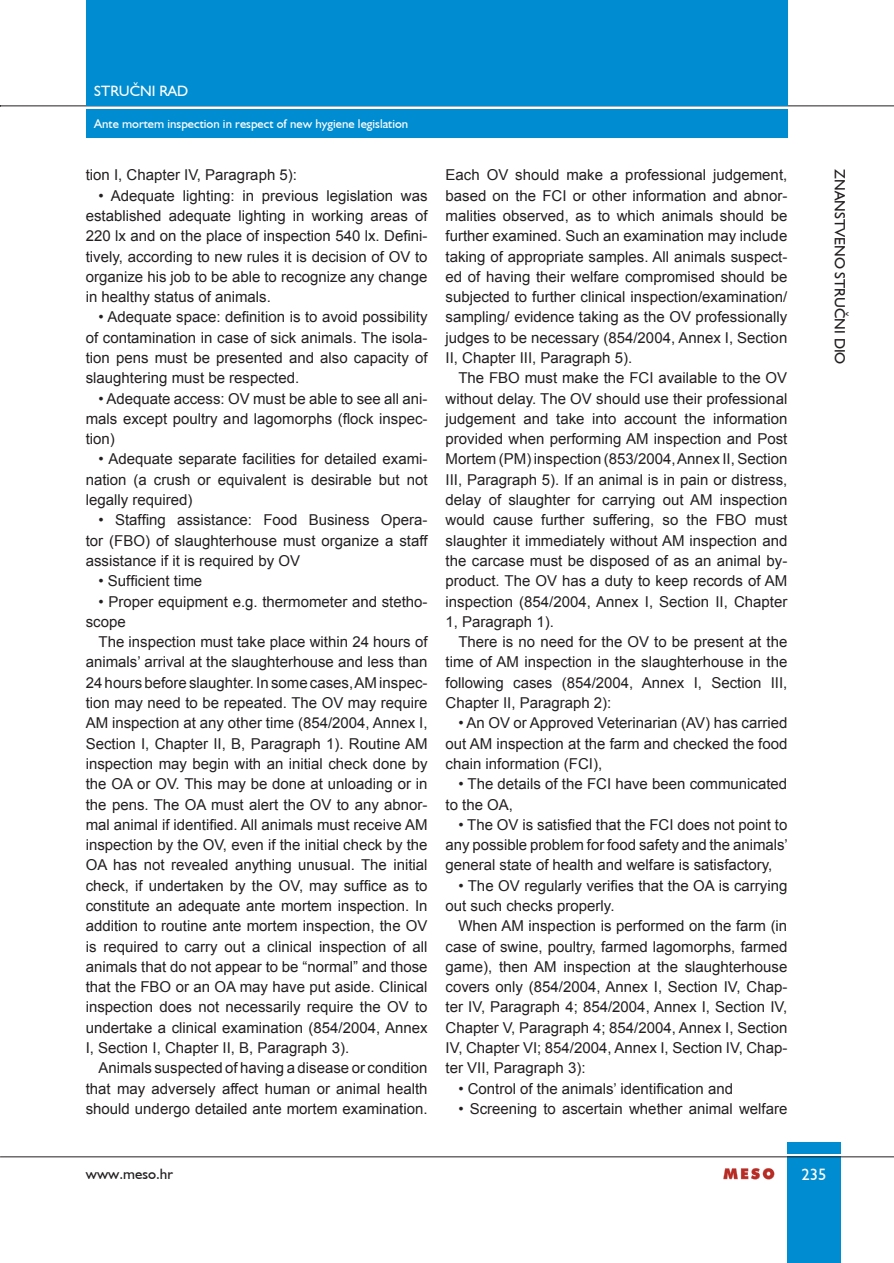
<style>
.page{position:relative;width:894px;height:1263px;background:#fff}
.page>*{position:absolute;margin:0;border:0;box-sizing:border-box;transform-origin:0 0}
.t1{font:16.5px "Humanist 521 BT";color:#fff}
.t2{font:15px/20.2px "Arial";color:#231f20;text-align:justify}
.t3{font:15px "Humanist 521 BT";color:#231f20}
.t4{font:15px "Humanist 521 BT";color:#fff}
.t5{font:12.75px "Humanist 521 BT";color:#fff}
</style>
<div class="page">
<svg style="left:723px;top:1168px;width:51px;height:11px"></svg>
<hr style="left:1px;top:105px;width:893px;height:1px;background:#231f20">
<div style="left:86px;top:0;width:701px;height:106px;background:#008cd0"></div>
<div style="left:787px;top:1156px;width:54px;height:106px;background:#008cd0"></div>
<hr style="left:1px;top:1156px;width:893px;height:1px;background:#231f20">
<div style="left:787px;top:1142px;width:54px;height:11px;background:#008cd0"></div>
<div style="left:86px;top:109px;width:701px;height:28px;background:#008cd0"></div>
<p class="t4" style="left:94px;top:82px;width:96px">STRUČNI RAD</p>
<p class="t5" style="left:94px;top:116px;width:315px">Ante mortem inspection in respect of new hygiene legislation</p>
<p class="t5" style="left:94px;top:116px;width:466px">Utjecaj postupaka uzorkovanja na mikrobiološku ispravnost amirnica animalnog podrijetla</p>
<p class="t2" style="left:86px;top:165px;width:213px">tion I, Chapter IV, Paragraph 5):</p>
<p class="t2" style="left:86px;top:185px;width:343px;text-indent:13px">• Adequate lighting: in previous legislation was established adequate lighting in working areas of 220 lx and on the place of inspection 540 lx. Defini&shy;tively, according to new rules it is decision of OV to organize his job to be able to recognize any change in healthy status of animals.</p>
<p class="t2" style="left:86px;top:307px;width:343px;text-indent:13px">• Adequate space: definition is to avoid possibility of contamination in case of sick animals. The isola&shy;tion pens must be presented and also capacity of slaughtering must be respected.</p>
<p class="t2" style="left:86px;top:388px;width:343px;text-indent:13px">• Adequate access: OV must be able to see all ani&shy;mals except poultry and lagomorphs (flock inspec&shy;tion)</p>
<p class="t2" style="left:86px;top:449px;width:343px;text-indent:13px">• Adequate separate facilities for detailed exami&shy;nation (a crush or equivalent is desirable but not legally required)</p>
<p class="t2" style="left:86px;top:510px;width:343px;text-indent:13px">• Staffing assistance: Food Business Opera&shy;tor (FBO) of slaughterhouse must organize a staff assistance if it is required by OV</p>
<p class="t2" style="left:99px;top:571px;width:105px">• Sufficient time</p>
<p class="t2" style="left:86px;top:591px;width:343px;text-indent:13px">• Proper equipment e.g. thermometer and stetho&shy;scope</p>
<p class="t2" style="left:86px;top:632px;width:343px;text-indent:13px">The inspection must take place within 24 hours of animals’ arrival at the slaughterhouse and less than 24 hours before slaughter. In some cases, AM inspec&shy;tion may need to be repeated. The OV may require AM inspection at any other time (854/2004, Annex I, Section I, Chapter II, B, Paragraph 1). Routine AM inspection may begin with an initial check done by the OA or OV. This may be done at unloading or in the pens. The OA must alert the OV to any abnor&shy;mal animal if identified. All animals must receive AM inspection by the OV, even if the initial check by the OA has not revealed anything unusual. The initial check, if undertaken by the OV, may suffice as to constitute an adequate ante mortem inspection. In addition to routine ante mortem inspection, the OV is required to carry out a clinical inspection of all animals that do not appear to be “normal” and those that the FBO or an OA may have put aside. Clinical inspection does not necessarily require the OV to undertake a clinical examination (854/2004, Annex I, Section I, Chapter II, B, Paragraph 3).</p>
<p class="t2" style="left:86px;top:1057px;width:343px;text-indent:13px">Animals suspected of having a disease or condition that may adversely affect human or animal health should undergo detailed ante mortem examination.</p>
<p class="t2" style="left:446px;top:165px;width:343px">Each OV should make a professional judgement, based on the FCI or other information and abnor&shy;malities observed, as to which animals should be further examined. Such an examination may include taking of appropriate samples. All animals suspect&shy;ed of having their welfare compromised should be subjected to further clinical inspection/examination/ sampling/ evidence taking as the OV professionally judges to be necessary (854/2004, Annex I, Section II, Chapter III, Paragraph 5).</p>
<p class="t2" style="left:446px;top:368px;width:343px;text-indent:13px">The FBO must make the FCI available to the OV without delay. The OV should use their professional judgement and take into account the information provided when performing AM inspection and Post Mortem (PM) inspection (853/2004, Annex II, Section III, Paragraph 5). If an animal is in pain or distress, delay of slaughter for carrying out AM inspection would cause further suffering, so the FBO must slaughter it immediately without AM inspection and the carcase must be disposed of as an animal by&shy;product. The OV has a duty to keep records of AM inspection (854/2004, Annex I, Section II, Chapter 1, Paragraph 1).</p>
<p class="t2" style="left:446px;top:632px;width:343px;text-indent:13px">There is no need for the OV to be present at the time of AM inspection in the slaughterhouse in the following cases (854/2004, Annex I, Section III, Chapter II, Paragraph 2):</p>
<p class="t2" style="left:446px;top:713px;width:343px;text-indent:13px">• An OV or Approved Veterinarian (AV) has carried out AM inspection at the farm and checked the food chain information (FCI),</p>
<p class="t2" style="left:446px;top:774px;width:343px;text-indent:13px">• The details of the FCI have been communicated to the OA,</p>
<p class="t2" style="left:446px;top:814px;width:344px;text-indent:13px">• The OV is satisfied that the FCI does not point to any possible problem for food safety and the animals’ general state of health and welfare is satisfactory,</p>
<p class="t2" style="left:446px;top:875px;width:343px;text-indent:13px">• The OV regularly verifies that the OA is carrying out such checks properly.</p>
<p class="t2" style="left:446px;top:915px;width:343px;text-indent:13px">When AM inspection is performed on the farm (in case of swine, poultry, farmed lagomorphs, farmed game), then AM inspection at the slaughterhouse covers only (854/2004, Annex I, Section IV, Chap&shy;ter IV, Paragraph 4; 854/2004, Annex I, Section IV, Chapter V, Paragraph 4; 854/2004, Annex I, Section IV, Chapter VI; 854/2004, Annex I, Section IV, Chap&shy;ter VII, Paragraph 3):</p>
<p class="t2" style="left:458px;top:1078px;width:276px">• Control of the animals’ identification and</p>
<p class="t2" style="left:458px;top:1098px;width:331px">• Screening to ascertain whether animal welfare</p>
<p class="t3" style="left:849px;top:169px;width:196px;rotate:90deg">ZNANSTVENO STRUČNI DIO</p>
<p class="t3" style="left:86px;top:1164px;width:89px">www.meso.hr</p>
<p class="t1" style="left:801px;top:1163px;width:26px">235</p>
</div>
